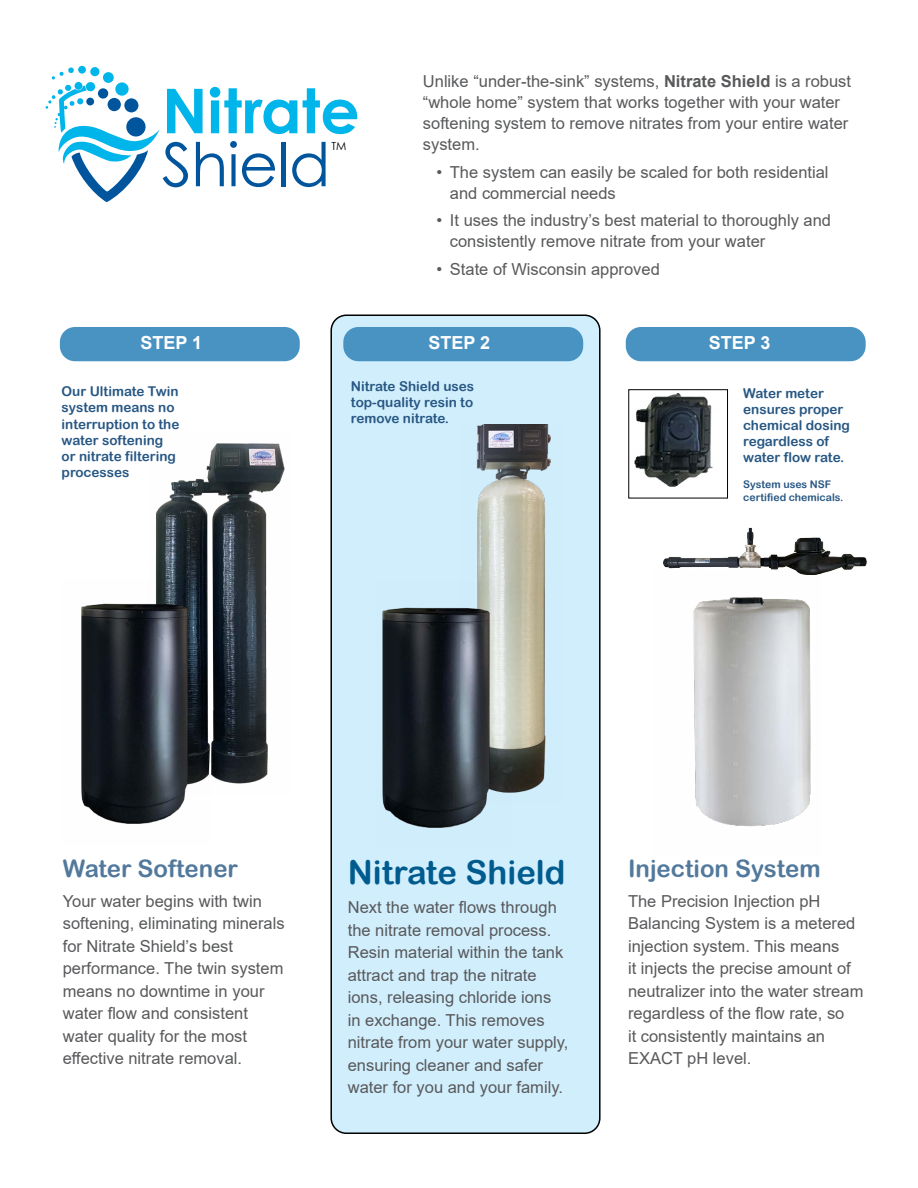
<style>
.page{position:relative;width:918px;height:1188px;background:#fff}
.page>*{position:absolute;margin:0;border:0;box-sizing:border-box;transform-origin:0 0}
.t1{font:33px "Arial Rounded MT Bold";color:#005b8e}
.t2{font:24px "Arial Rounded MT Bold";color:#52799c}
.t3{font:700 18px "Arial";color:#fff}
.t4{font:16.5px/22.5px "Arial";color:#58595b}
.t5{font:13.5px/16.2px "Arial Rounded MT Bold";color:#275783}
.t6{font:11.25px "Century Gothic";color:#000}
.t7{font:10.5px/12.6px "Arial Rounded MT Bold";color:#275783}
.s1{font-weight:700}
</style>
<div class="page">
<div style="left:331px;top:315px;width:269px;height:818px;background:#d1eefc;border-radius:15px"></div>
<div style="left:330px;top:315px;width:271px;height:819px;border:2px solid #000;border-radius:15px"></div>
<div style="left:60px;top:327px;width:240px;height:34px;background:#4993c2;border-radius:15px"></div>
<div style="left:343px;top:327px;width:240px;height:34px;background:#4993c2;border-radius:15px"></div>
<div style="left:626px;top:327px;width:240px;height:34px;background:#4993c2;border-radius:15px"></div>
<svg style="left:45px;top:67px;width:312px;height:135px"></svg>
<div style="left:86px;top:82px;width:9px;height:9px;background:#00b5ea;border-radius:50%"></div>
<div style="left:75px;top:82px;width:7px;height:8px;background:#00b5ea;border-radius:50%"></div>
<img style="left:156px;top:443px;width:129px;height:341px">
<img style="left:81px;top:578px;width:129px;height:246px">
<img style="left:476px;top:424px;width:75px;height:369px">
<img style="left:382px;top:582px;width:130px;height:246px">
<img style="left:693px;top:597px;width:118px;height:230px">
<img style="left:663px;top:527px;width:204px;height:48px">
<img style="left:634px;top:393px;width:79px;height:94px">
<div style="left:628px;top:389px;width:100px;height:109px;border:1px solid #000"></div>
<p class="t6" style="left:332px;top:138px;width:16px">TM</p>
<p class="t4" style="left:423px;top:70px;width:430px;line-height:21px">Unlike “under-the-sink” systems, <span class="s1">Nitrate Shield</span> is a robust “whole home” system that works together with your water softening system to remove nitrates from your entire water system.</p>
<p class="t4" style="left:450px;top:161px;width:380px;line-height:21px;text-indent:-13px">• The system can easily be scaled for both residential and commercial needs</p>
<p class="t4" style="left:450px;top:210px;width:383px;line-height:21px;text-indent:-13px">• It uses the industry’s best material to thoroughly and consistently remove nitrate from your water</p>
<p class="t4" style="left:436px;top:258px;width:225px">• State of Wisconsin approved</p>
<p class="t3" style="left:140px;top:330px;width:63px">STEP 1</p>
<p class="t3" style="left:428px;top:330px;width:63px">STEP 2</p>
<p class="t3" style="left:709px;top:330px;width:63px">STEP 3</p>
<p class="t5" style="left:351px;top:378px;width:125px;text-align:justify">Nitrate Shield uses top-quality resin to remove nitrate.</p>
<p class="t5" style="left:62px;top:383px;width:119px">Our Ultimate Twin system means no interruption to the water softening or nitrate filtering processes</p>
<p class="t5" style="left:743px;top:385px;width:108px">Water meter ensures proper chemical dosing regardless of water flow rate.</p>
<p class="t7" style="left:743px;top:478px;width:102px">System uses NSF certified chemicals.</p>
<h2 class="t2" style="left:63px;top:855px;width:177px">Water Softener</h2>
<p class="t4" style="left:63px;top:889px;width:223px">Your water begins with twin softening, eliminating minerals for Nitrate Shield’s best performance. The twin system means no downtime in your water flow and consistent water quality for the most effective nitrate removal.</p>
<h1 class="t1" style="left:348px;top:853px;width:219px">Nitrate Shield</h1>
<p class="t4" style="left:348px;top:896px;width:222px">Next the water flows through the nitrate removal process.<br>Resin material within the tank attract and trap the nitrate ions, releasing chloride ions<br>in exchange. This removes nitrate from your water supply, ensuring cleaner and safer water for you and your family.</p>
<h2 class="t2" style="left:628px;top:855px;width:194px">Injection System</h2>
<p class="t4" style="left:628px;top:889px;width:237px">The Precision Injection pH<br>Balancing System is a metered injection system. This means<br>it injects the precise amount of neutralizer into the water stream regardless of the flow rate, so<br>it consistently maintains an<br>EXACT pH level.</p>
</div>
